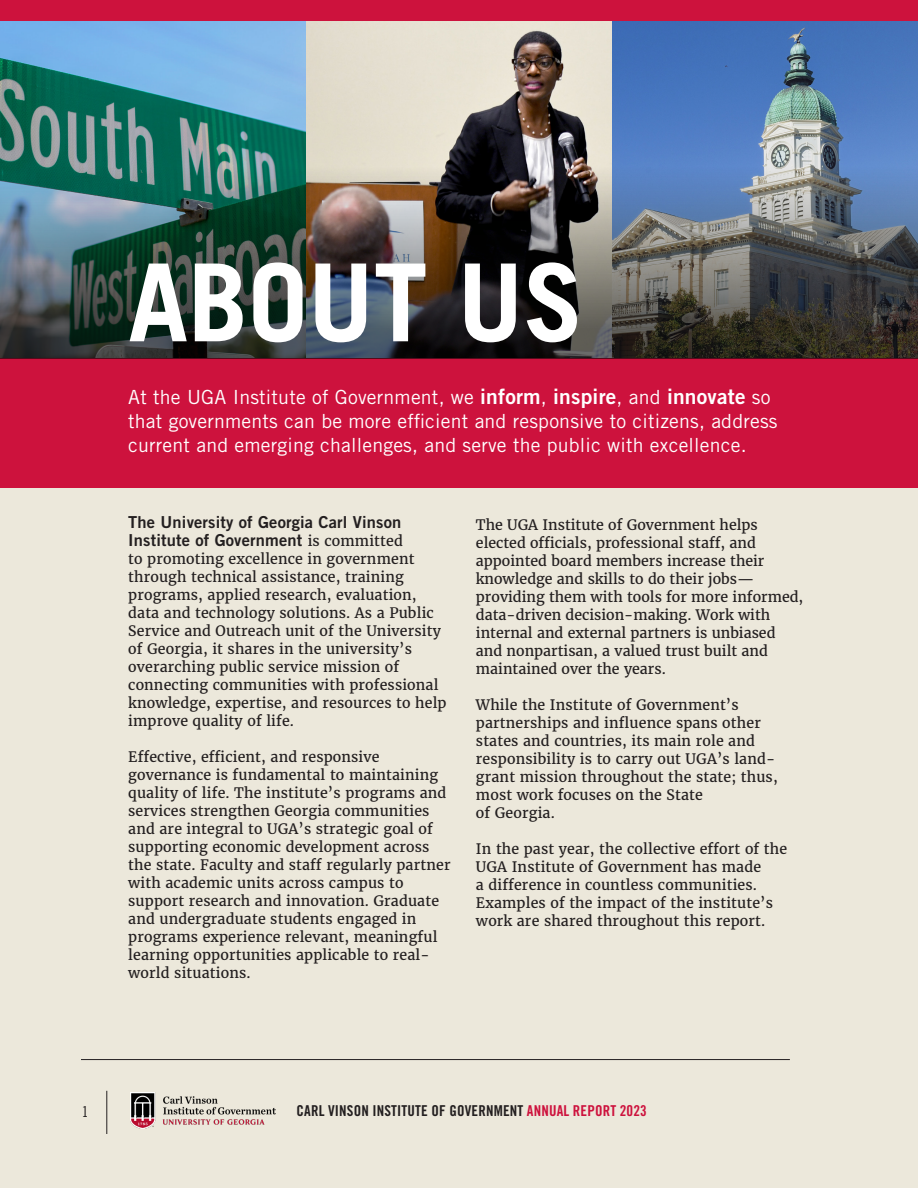
<style>
.page{position:relative;width:918px;height:1188px;background:#fff}
.page>*{position:absolute;margin:0;border:0;box-sizing:border-box;transform-origin:0 0}
.Paragraph_Style_1{font:700 107.7px "Trade Gothic LT Std";color:#fff}
.body_text{font:19.5px/24px "Trade Gothic LT Std";letter-spacing:.01em;color:#fff}
.body_text-2{font:16.5px/18px "Trade Gothic LT Std Bd 2";letter-spacing:.01em;color:#231f20}
.t1{font:15px "Trade Gothic LT Std Bd Cn 20";letter-spacing:.01em;color:#231f20}
.t2{font:15px "Trade Gothic LT Std Cn 18";color:#231f20}
.body_text-3{font:14.25px/18px "Merriweather";letter-spacing:.01em;color:#231f20}
.s1{font-family:"Trade Gothic LT Std Bd 2";font-size:21px}
.s2{font-family:"Merriweather";font-size:14.25px}
.s3{color:#cd123d}
</style>
<div class="page">
<svg style="left:306px;top:21px;width:306px;height:27px;background:#dcd6c9"></svg>
<div style="left:612px;top:21px;width:306px;height:27px;background:#4070b7"></div>
<div style="left:0;top:471px;width:918px;height:717px;background:#ece8db"></div>
<div style="left:0;top:359px;width:918px;height:129px;background:#cd123d"></div>
<img style="left:0;top:48px;width:918px;height:311px">
<div style="left:0;top:0;width:918px;height:21px;background:#cd123d"></div>
<hr style="left:81px;top:1059px;width:709px;height:1px;background:#231f20">
<hr style="left:107px;top:1091px;width:1px;height:43px;background:#231f20">
<img style="left:131px;top:1092px;width:144px;height:37px">
<p class="Paragraph_Style_1" style="left:128px;top:237px;width:456px">ABOUT US</p>
<p class="body_text" style="left:128px;top:385px;width:651px">At the UGA Institute of Government, we <span class="s1">inform</span>, <span class="s1">inspire</span>, and <span class="s1">innovate</span> so that governments can be more efficient and responsive to citizens, address current and emerging challenges, and serve the public with excellence.</p>
<p class="body_text-2" style="left:128px;top:512px;width:276px">The University of Georgia Carl Vinson<br>Institute of Government <span class="s2">is committed</span></p>
<p class="body_text-3" style="left:128px;top:549px;width:320px">to promoting excellence in government through technical assistance, training programs, applied research, evaluation, data and technology solutions. As a Public Service and Outreach unit of the University of Georgia, it shares in the university’s overarching public service mission of connecting communities with professional knowledge, expertise, and resources to help improve quality of life.</p>
<p class="body_text-3" style="left:128px;top:747px;width:324px">Effective, efficient, and responsive governance is fundamental to maintaining quality of life. The institute’s programs and services strengthen Georgia communities and are integral to UGA’s strategic goal of supporting economic development across the state. Faculty and staff regularly partner with academic units across campus to support research and innovation. Graduate and undergraduate students engaged in programs experience relevant, meaningful learning opportunities applicable to real&shy;world situations.</p>
<p class="body_text-3" style="left:476px;top:515px;width:329px">The UGA Institute of Government helps elected officials, professional staff, and appointed board members increase their knowledge and skills to do their jobs— providing them with tools for more informed, data-driven decision-making. Work with internal and external partners is unbiased and nonpartisan, a valued trust built and maintained over the years.</p>
<p class="body_text-3" style="left:476px;top:695px;width:303px">While the Institute of Government’s partnerships and influence spans other states and countries, its main role and responsibility is to carry out UGA’s land&shy;grant mission throughout the state; thus, most work focuses on the State<br>of Georgia.</p>
<p class="body_text-3" style="left:476px;top:839px;width:313px">In the past year, the collective effort of the UGA Institute of Government has made<br>a difference in countless communities.<br>Examples of the impact of the institute’s work are shared throughout this report.</p>
<p class="t2" style="left:82px;top:1103px;width:8px">1</p>
<p class="t1" style="left:297px;top:1101px;width:352px">CARL VINSON INSTITUTE OF GOVERNMENT <span class="s3">ANNUAL REPORT 2023</span></p>
</div>
